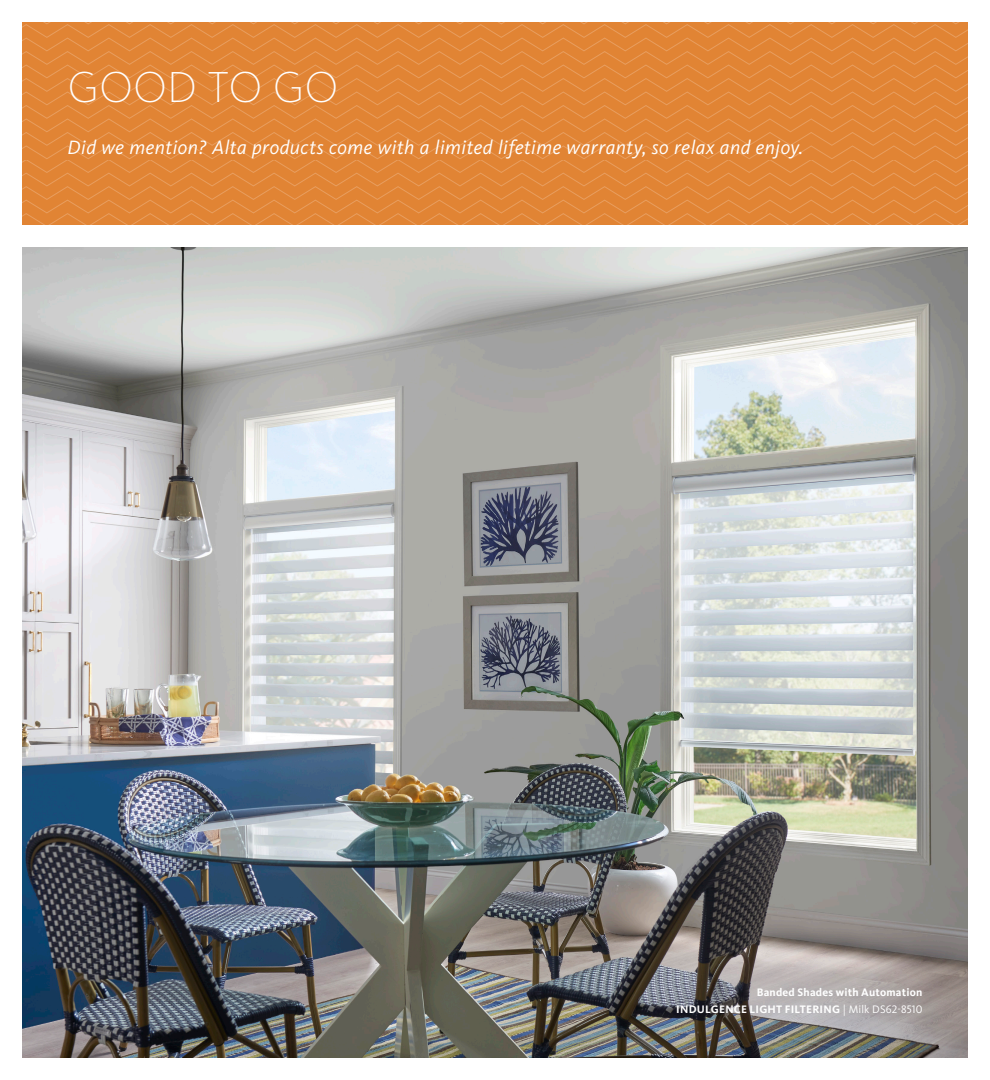
<style>
.page{position:relative;width:990px;height:1080px;background:#fff}
.page>*{position:absolute;margin:0;border:0;box-sizing:border-box;transform-origin:0 0}
.Spread_-_Headline{font:200 45px "Kievit OT";letter-spacing:.01em;color:#fff}
.Spread_-_Main_Copy_Italic{font:italic 20px "Kievit OT";letter-spacing:.025em;color:#fff}
.Photo_-_Family_Name{font:700 11.25px "Kievit OT";letter-spacing:.02em;color:#fff}
.Photo_-_Product_Type{font:700 11.25px "Kievit OT";letter-spacing:.02em;color:#fff}
.s1{font-weight:400}
</style>
<div class="page">
<img style="left:22px;top:248px;width:946px;height:809px">
<svg style="left:22px;top:22px;width:946px;height:203px;background:#e18637"></svg>
<p class="Spread_-_Headline" style="left:68px;top:59px;width:272px">GOOD TO GO</p>
<p class="Spread_-_Main_Copy_Italic" style="left:68px;top:135px;width:737px">Did we mention? Alta products come with a limited lifetime warranty, so relax and enjoy.</p>
<p class="Photo_-_Product_Type" style="left:757px;top:986px;width:167px">Banded Shades with Automation</p>
<p class="Photo_-_Family_Name" style="left:676px;top:1002px;width:248px">INDULGENCE LIGHT FILTERING <span class="s1">| Milk DS62-8510</span></p>
</div>
